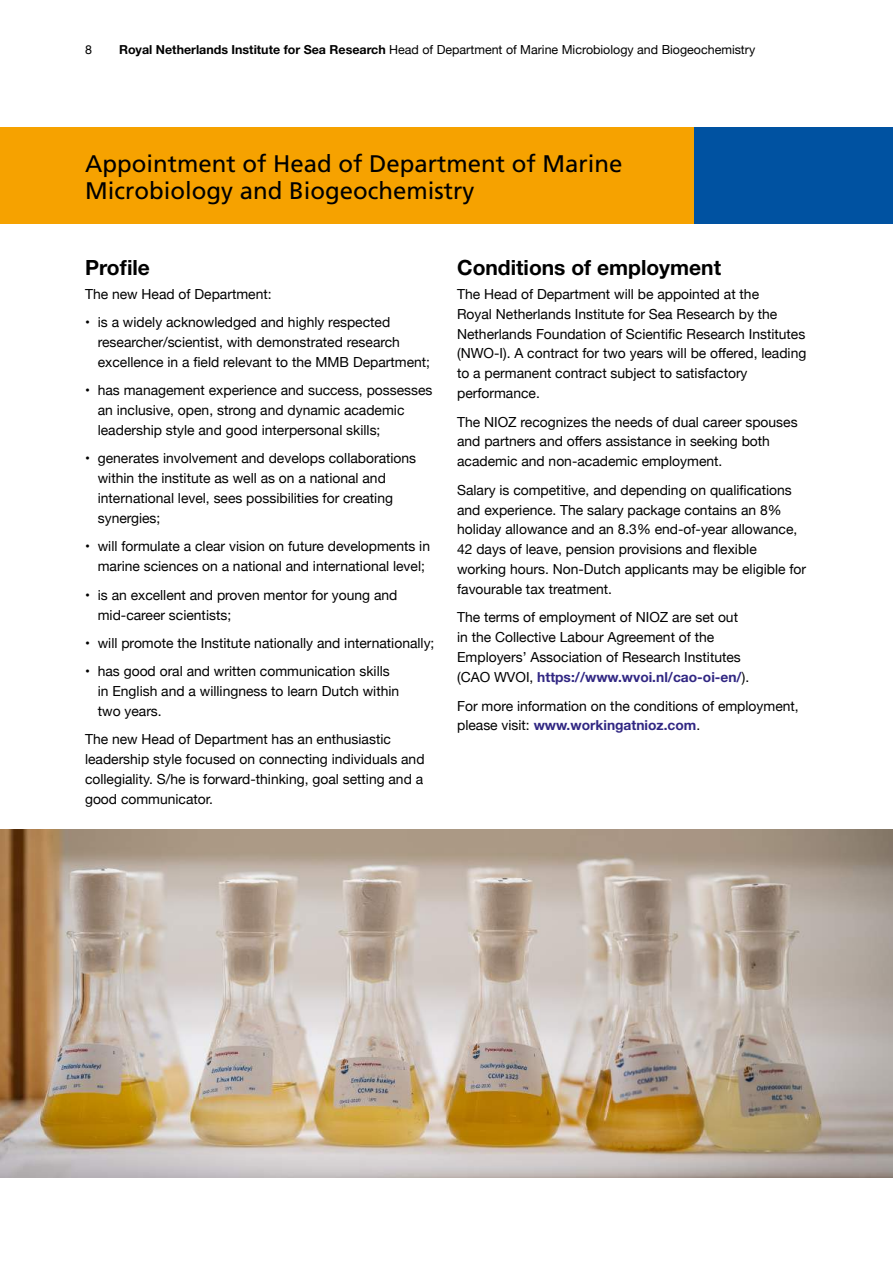
<style>
.page{position:relative;width:893px;height:1263px;background:#fff}
.page>*{position:absolute;margin:0;border:0;box-sizing:border-box;transform-origin:0 0}
.t1{font:24px/27px "Frutiger";color:#000}
.t2{font:700 21px "Helvetica Neue";color:#000}
.t3{font:13.8px/19.8px "Helvetica Neue";color:#000}
.t4{font:12.45px "Helvetica Neue";color:#000}
.s1{font-weight:700}
.s2{font-weight:700;color:#312783}
</style>
<div class="page">
<div style="left:693px;top:128px;width:200px;height:96px;background:#0052a1"></div>
<img style="left:0;top:829px;width:893px;height:349px">
<div style="left:0;top:128px;width:693px;height:96px;background:#f6a200"></div>
<p class="t4" style="left:85px;top:41px;width:8px">8</p>
<p class="t4" style="left:119px;top:41px;width:638px"><span class="s1">Royal Netherlands Institute for Sea Research</span> Head of Department of Marine Microbiology and Biogeochemistry</p>
<h1 class="t1" style="left:85px;top:150px;width:539px">Appointment of Head of Department of Marine<br>Microbiology and Biogeochemistry</h1>
<h2 class="t2" style="left:85px;top:254px;width:66px">Profile</h2>
<p class="t3" style="left:85px;top:285px;width:188px">The new Head of Department:</p>
<p class="t3" style="left:98px;top:313px;width:334px;text-indent:-13px">• is a widely acknowledged and highly respected researcher/scientist, with demonstrated research excellence in a field relevant to the MMB Department;</p>
<p class="t3" style="left:98px;top:381px;width:336px;text-indent:-13px">• has management experience and success, possesses an inclusive, open, strong and dynamic academic leadership style and good interpersonal skills;</p>
<p class="t3" style="left:98px;top:449px;width:320px;text-indent:-13px">• generates involvement and develops collaborations within the institute as well as on a national and international level, sees possibilities for creating synergies;</p>
<p class="t3" style="left:85px;top:537px;width:347px;text-align:center">• will formulate a clear vision on future developments in marine sciences on a national and international level;</p>
<p class="t3" style="left:98px;top:586px;width:301px;text-indent:-13px">• is an excellent and proven mentor for young and mid-career scientists;</p>
<p class="t3" style="left:85px;top:634px;width:351px">• will promote the Institute nationally and internationally;</p>
<p class="t3" style="left:98px;top:662px;width:303px;text-indent:-13px">• has good oral and written communication skills in English and a willingness to learn Dutch within two years.</p>
<p class="t3" style="left:85px;top:730px;width:341px">The new Head of Department has an enthusiastic leadership style focused on connecting individuals and collegiality. S/he is forward-thinking, goal setting and a good communicator.</p>
<h2 class="t2" style="left:457px;top:254px;width:265px">Conditions of employment</h2>
<p class="t3" style="left:457px;top:285px;width:351px">The Head of Department will be appointed at the<br>Royal Netherlands Institute for Sea Research by the Netherlands Foundation of Scientific Research Institutes (NWO-I). A contract for two years will be offered, leading to a permanent contract subject to satisfactory performance.</p>
<p class="t3" style="left:457px;top:413px;width:342px">The NIOZ recognizes the needs of dual career spouses and partners and offers assistance in seeking both academic and non-academic employment.</p>
<p class="t3" style="left:457px;top:481px;width:350px">Salary is competitive, and depending on qualifications and experience. The salary package contains an 8% holiday allowance and an 8.3% end-of-year allowance, 42 days of leave, pension provisions and flexible working hours. Non-Dutch applicants may be eligible for favourable tax treatment.</p>
<p class="t3" style="left:457px;top:608px;width:294px">The terms of employment of NIOZ are set out in the Collective Labour Agreement of the Employers’ Association of Research Institutes (CAO WVOI, <span class="s2">https://www.wvoi.nl/cao-oi-en/</span>).</p>
<p class="t3" style="left:457px;top:696px;width:343px">For more information on the conditions of employment, please visit: <span class="s2">www.workingatnioz.com</span>.</p>
</div>
